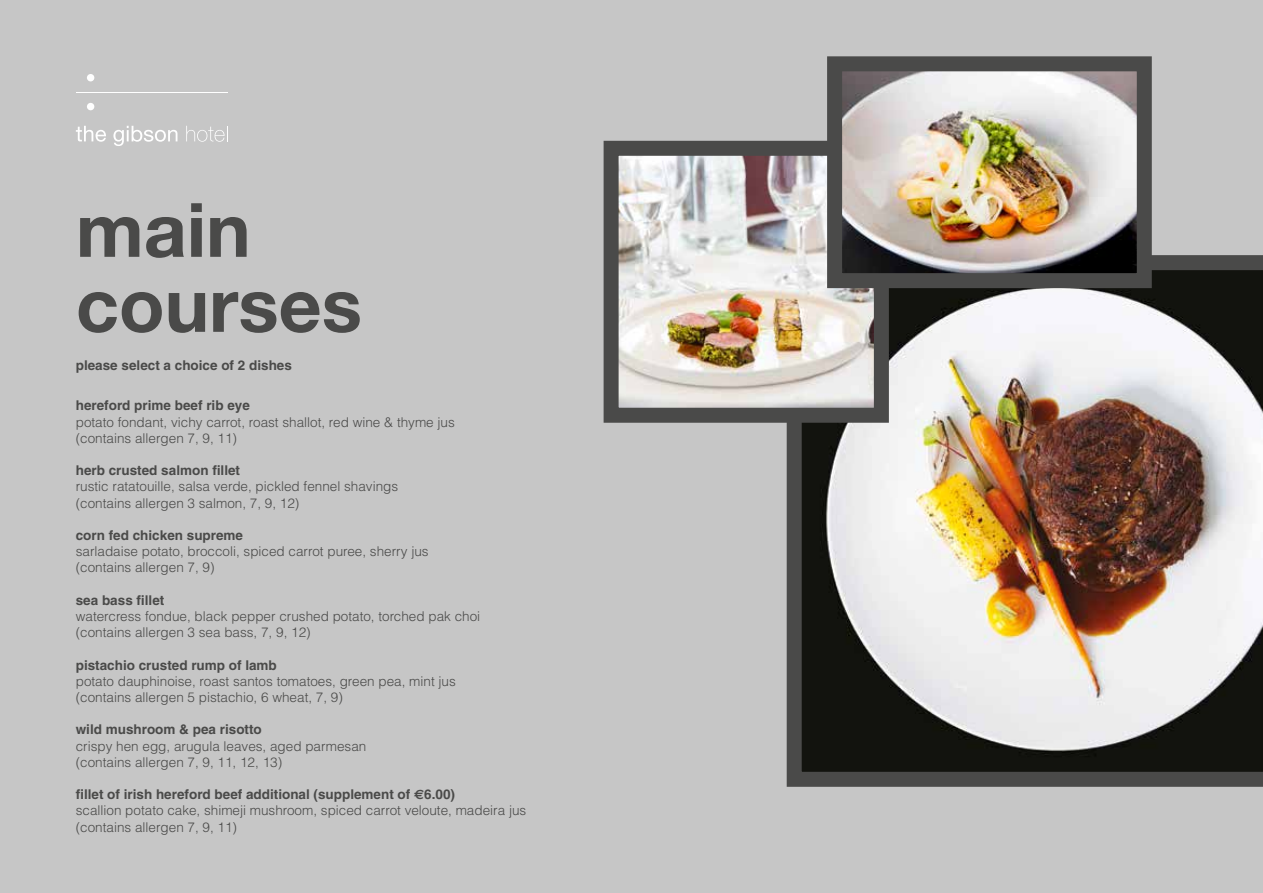
<style>
.page{position:relative;width:1263px;height:893px;background:#c6c6c6}
.page>*{position:absolute;margin:0;border:0;box-sizing:border-box;transform-origin:0 0}
.t1{font:700 75px/75px "Helvetica Neue";color:#4a4a49}
.t2{font:300 13.5px/16.2px "Helvetica";color:#4a4a49}
.t3{font:700 13.5px "Helvetica";color:#4a4a49}
.s1{font-weight:700}
.s2{font-family:"Euro Sans";font-weight:700}
</style>
<div class="page">
<hr style="left:76px;top:92px;width:151px;height:1px;background:#fff">
<svg style="left:76px;top:126px;width:30px;height:16px"></svg>
<svg style="left:113px;top:126px;width:64px;height:20px"></svg>
<svg style="left:186px;top:126px;width:42px;height:16px"></svg>
<div style="left:87px;top:74px;width:7px;height:7px;background:#fff;border-radius:50%"></div>
<div style="left:87px;top:103px;width:7px;height:7px;background:#fff;border-radius:50%"></div>
<img style="left:787px;top:255px;width:476px;height:532px">
<img style="left:620px;top:157px;width:253px;height:250px">
<div style="left:604px;top:141px;width:285px;height:282px;border:15px solid #4a4a49"></div>
<img style="left:843px;top:72px;width:293px;height:200px">
<div style="left:827px;top:56px;width:325px;height:232px;border:15px solid #4a4a49"></div>
<h1 class="t1" style="left:76px;top:191px;width:288px">main courses</h1>
<p class="t3" style="left:76px;top:357px;width:218px">please select a choice of 2 dishes</p>
<p class="t3" style="left:76px;top:397px;width:176px">hereford prime beef rib eye</p>
<p class="t2" style="left:76px;top:413px;width:380px">potato fondant, vichy carrot, roast shallot, red wine &amp; thyme jus (contains allergen 7, 9, 11)</p>
<p class="t3" style="left:76px;top:462px;width:166px">herb crusted salmon fillet</p>
<p class="t2" style="left:76px;top:478px;width:324px">rustic ratatouille, salsa verde, pickled fennel shavings (contains allergen 3 salmon, 7, 9, 12)</p>
<p class="t3" style="left:76px;top:527px;width:169px">corn fed chicken supreme</p>
<p class="t2" style="left:76px;top:543px;width:354px">sarladaise potato, broccoli, spiced carrot puree, sherry jus (contains allergen 7, 9)</p>
<p class="t3" style="left:76px;top:592px;width:90px">sea bass fillet</p>
<p class="t2" style="left:76px;top:608px;width:406px">watercress fondue, black pepper crushed potato, torched pak choi (contains allergen 3 sea bass, 7, 9, 12)</p>
<p class="t3" style="left:76px;top:657px;width:203px">pistachio crusted rump of lamb</p>
<p class="t2" style="left:76px;top:672px;width:381px">potato dauphinoise, roast santos tomatoes, green pea, mint jus (contains allergen 5 pistachio, 6 wheat, 7, 9)</p>
<p class="t3" style="left:76px;top:721px;width:188px">wild mushroom &amp; pea risotto</p>
<p class="t2" style="left:76px;top:737px;width:292px">crispy hen egg, arugula leaves, aged parmesan (contains allergen 7, 9, 11, 12, 13)</p>
<p class="t2" style="left:76px;top:786px;width:452px"><span class="s1">fillet of irish hereford beef additional (supplement of</span> <span class="s2">€</span><span class="s1">6.00)<br></span>scallion potato cake, shimeji mushroom, spiced carrot veloute, madeira jus (contains allergen 7, 9, 11)</p>
</div>
